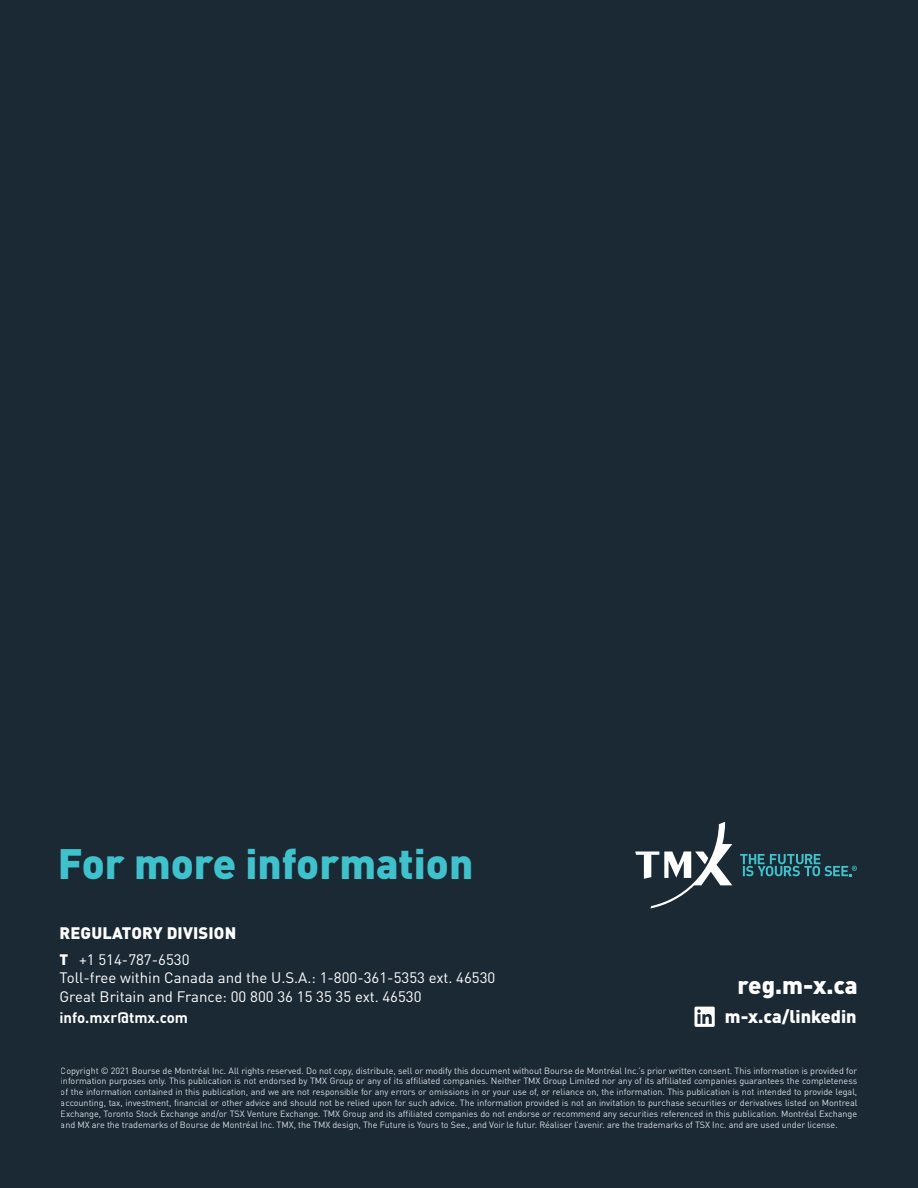
<style>
.page{position:relative;width:918px;height:1188px;background:#1b2935}
.page>*{position:absolute;margin:0;border:0;box-sizing:border-box;transform-origin:0 0}
.t1{font:900 42px "DIN Pro";color:#40c2cc}
.t2{font:900 24px "DIN Pro";color:#fff}
.t3{font:900 18px "DIN Pro";color:#fff}
.t4{font:900 16.5px "DIN Pro";letter-spacing:.01em;color:#fff}
.t5{font:15px/18.8px "DIN Pro";color:#fff}
.t6{font:700 15px "DIN Pro";color:#fff}
.t7{font:9px/10.8px "DIN Pro";letter-spacing:-.005em;color:#fff;text-align:justify}
.s1{font-weight:900}
</style>
<div class="page">
<svg style="left:635px;top:822px;width:97px;height:86px"></svg>
<svg style="left:740px;top:854px;width:117px;height:22px"></svg>
<svg style="left:695px;top:1007px;width:20px;height:20px"></svg>
<h1 class="t1" style="left:58px;top:831px;width:417px">For more information</h1>
<h3 class="t4" style="left:59px;top:920px;width:178px">REGULATORY DIVISION</h3>
<h3 class="t5" style="left:59px;top:949px;width:437px"><span class="s1">T</span> +1 514-787-6530<br>Toll-free within Canada and the U.S.A.: 1-800-361-5353 ext. 46530<br>Great Britain and France: 00 800 36 15 35 35 ext. 46530</h3>
<h3 class="t6" style="left:59px;top:1006px;width:130px">info.mxr@tmx.com</h3>
<h2 class="t2" style="left:738px;top:967px;width:122px">reg.m-x.ca</h2>
<h3 class="t3" style="left:725px;top:1002px;width:133px">m-x.ca/linkedin</h3>
<p class="t7" style="left:61px;top:1064px;width:798px">Copyright © 2021 Bourse de Montréal Inc. All rights reserved. Do not copy, distribute, sell or modify this document without Bourse de Montréal Inc.’s prior written consent. This information is provided for information purposes only. This publication is not endorsed by TMX Group or any of its affiliated companies. Neither TMX Group Limited nor any of its affiliated companies guarantees the completeness of the information contained in this publication, and we are not responsible for any errors or omissions in or your use of, or reliance on, the information. This publication is not intended to provide legal, accounting, tax, investment, financial or other advice and should not be relied upon for such advice. The information provided is not an invitation to purchase securities or derivatives listed on Montreal Exchange, Toronto Stock Exchange and/or TSX Venture Exchange. TMX Group and its affiliated companies do not endorse or recommend any securities referenced in this publication. Montréal Exchange and MX are the trademarks of Bourse de Montréal Inc. TMX, the TMX design, The Future is Yours to See., and Voir le futur. Réaliser l’avenir. are the trademarks of TSX Inc. and are used under license.</p>
</div>
